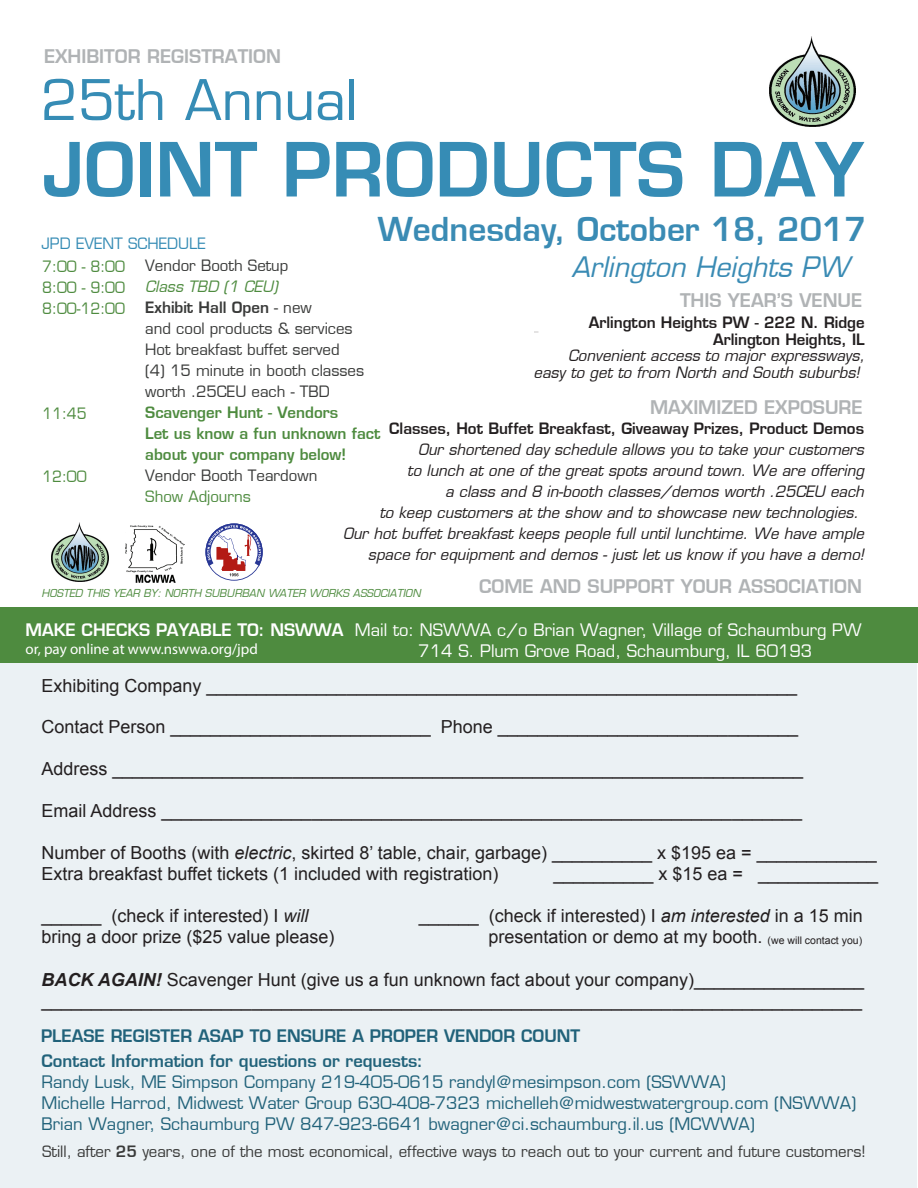
<style>
.page{position:relative;width:918px;height:1188px;background:#fff}
.page>*{position:absolute;margin:0;border:0;box-sizing:border-box;transform-origin:0 0}
.t1{font:600 72px "Palindrome S Si";color:#368cb5}
.t2{font:54px "Palindrome S Si";color:#368cb5}
.t3{font:600 31.5px "Palindrome S Si";color:#3a8bb4}
.t4{font:italic 27px "Palindrome S Si";color:#3a8bb4}
.t5{font:18px/21px "Arial";color:#231f20}
.t6{font:600 18px "Palindrome S Si";color:#b0b3b5}
.t7{font:16.5px/21px "Palindrome S Si";color:#21627a}
.t8{font:16.5px/21px "Palindrome S Si";color:#fff}
.t9{font:600 16.5px "Palindrome S Si";color:#21627a}
.t10{font:italic 15px/16.5px "Palindrome S Si";color:#231f20}
.t11{font:15px/21px "Palindrome S Si";color:#393a39}
.t12{font:600 15px/16.5px "Palindrome S Si";color:#231f20;text-align:right}
.t13{font:600 15px/21px "Palindrome S Si";color:#4e8b3f}
.t14{font:15px/21px "Palindrome S Si";color:#4e8b3f;text-align:justify;scale:.96 1}
.t15{font:15px "Myriad Pro";color:#fff}
.t16{font:15px "Palindrome S Si";color:#368cb5}
.t17{font:15px "Palindrome S Si";color:#4e8b3f}
.t18{font:italic 10.5px "Palindrome S Si";color:#4e8b3f}
.s1{font-style:italic;color:#4e8b3f}
.s2{font-weight:600}
.s3{font-style:italic}
.s4{font-size:10.5px}
.s5{font-weight:700;font-style:italic}
</style>
<div class="page">
<div style="left:0;top:663px;width:916px;height:525px;background:#ebf1f4"></div>
<div style="left:0;top:608px;width:918px;height:55px;background:#4e8b3f"></div>
<img style="left:126px;top:525px;width:58px;height:58px">
<img style="left:51px;top:522px;width:57px;height:59px">
<svg style="left:205px;top:523px;width:58px;height:58px"></svg>
<img style="left:769px;top:37px;width:87px;height:90px">
<p class="t6" style="left:44px;top:45px;width:238px">EXHIBITOR REGISTRATION</p>
<h2 class="t2" style="left:40px;top:67px;width:318px">25th Annual</h2>
<h1 class="t1" style="left:42px;top:124px;width:823px">JOINT PRODUCTS DAY</h1>
<h3 class="t3" style="left:378px;top:209px;width:490px">Wednesday, October 18, 2017</h3>
<h3 class="t4" style="left:571px;top:250px;width:279px">Arlington Heights PW</h3>
<p class="t16" style="left:42px;top:234px;width:166px">JPD EVENT SCHEDULE</p>
<p class="t11" style="left:145px;top:255px;width:145px">Vendor Booth Setup</p>
<p class="t11" style="left:145px;top:276px;width:220px"><span class="s1">Class TBD (1 CEU)<br></span><span class="s2">Exhibit Hall Open</span> - new<br>and cool products &amp; services<br>Hot breakfast buffet served<br>(4) 15 minute in booth classes worth .25CEU each - TBD</p>
<p class="t13" style="left:145px;top:402px;width:237px">Scavenger Hunt - Vendors<br>Let us know a fun unknown fact about your company below!</p>
<p class="t11" style="left:145px;top:465px;width:174px">Vendor Booth Teardown</p>
<p class="t17" style="left:145px;top:488px;width:107px">Show Adjourns</p>
<p class="t14" style="left:42px;top:256px;width:88px">7:00 - 8:00<br>8:00 - 9:00<br>8:00-12:00</p>
<p class="t6" style="left:680px;top:289px;width:184px">THIS YEAR’S VENUE</p>
<p class="t12" style="left:589px;top:314px;width:278px">Arlington Heights PW - 222 N. Ridge<br>Arlington Heights, IL</p>
<p class="t10" style="left:534px;top:348px;width:333px;text-indent:34px">Convenient access to major expressways, easy to get to from North and South suburbs!</p>
<p class="t6" style="left:650px;top:396px;width:214px">MAXIMIZED EXPOSURE</p>
<p class="t14" style="left:42px;top:403px;width:48px">11:45</p>
<p class="t12" style="left:389px;top:419px;width:476px">Classes, Hot Buffet Breakfast, Giveaway Prizes, Product Demos</p>
<p class="t10" style="left:418px;top:441px;width:447px">Our shortened day schedule allows you to take your customers</p>
<p class="t10" style="left:407px;top:462px;width:458px">to lunch at one of the great spots around town. We are offering</p>
<p class="t10" style="left:445px;top:483px;width:420px">a class and 8 in-booth classes/demos worth .25CEU each</p>
<p class="t10" style="left:379px;top:504px;width:481px">to keep customers at the show and to showcase new technologies.</p>
<p class="t10" style="left:343px;top:525px;width:522px">Our hot buffet breakfast keeps people full until lunchtime. We have ample</p>
<p class="t10" style="left:368px;top:546px;width:498px">space for equipment and demos - just let us know if you have a demo!</p>
<p class="t14" style="left:42px;top:466px;width:48px">12:00</p>
<p class="t18" style="left:42px;top:587px;width:381px">HOSTED THIS YEAR BY: NORTH SUBURBAN WATER WORKS ASSOCIATION</p>
<p class="t6" style="left:479px;top:575px;width:384px">COME AND SUPPORT YOUR ASSOCIATION</p>
<p class="t8" style="left:418px;top:619px;width:445px;text-indent:-393px"><span class="s2">MAKE CHECKS PAYABLE TO: NSWWA</span> Mail to: NSWWA c/o Brian Wagner, Village of Schaumburg PW<br>714 S. Plum Grove Road, Schaumburg, IL 60193</p>
<p class="t5" style="left:42px;top:675px;width:757px">Exhibiting Company ___________________________________________________________</p>
<p class="t5" style="left:42px;top:717px;width:758px">Contact Person __________________________ Phone ______________________________</p>
<p class="t5" style="left:42px;top:759px;width:763px">Address _____________________________________________________________________</p>
<p class="t5" style="left:42px;top:801px;width:762px">Email Address ________________________________________________________________</p>
<p class="t5" style="left:42px;top:843px;width:837px">Number of Booths (with <span class="s3">electric</span>, skirted 8’ table, chair, garbage) __________ x $195 ea = ____________<br>Extra breakfast buffet tickets (1 included with registration)</p>
<p class="t15" style="left:26px;top:640px;width:234px">or, pay online at www.nswwa.org/jpd</p>
<p class="t5" style="left:553px;top:864px;width:326px">__________ x $15 ea = ____________</p>
<p class="t5" style="left:42px;top:906px;width:269px">______ (check if interested) I <span class="s3">will</span></p>
<p class="t5" style="left:419px;top:906px;width:446px">______ (check if interested) I <span class="s3">am interested</span> in a 15 min</p>
<p class="t5" style="left:42px;top:927px;width:295px">bring a door prize ($25 value please)</p>
<p class="t5" style="left:489px;top:927px;width:375px">presentation or demo at my booth. <span class="s4">(we will contact you)</span></p>
<p class="t5" style="left:42px;top:969px;width:824px"><span class="s5">BACK AGAIN!</span> Scavenger Hunt (give us a fun unknown fact about your company)_________________ __________________________________________________________________________________</p>
<p class="t9" style="left:41px;top:1026px;width:541px">PLEASE REGISTER ASAP TO ENSURE A PROPER VENDOR COUNT</p>
<p class="t9" style="left:42px;top:1051px;width:383px">Contact Information for questions or requests:</p>
<p class="t7" style="left:42px;top:1072px;width:816px">Randy Lusk, ME Simpson Company 219-405-0615 randyl@mesimpson.com (SSWWA)<br>Michelle Harrod, Midwest Water Group 630-408-7323 michelleh@midwestwatergroup.com (NSWWA)<br>Brian Wagner, Schaumburg PW 847-923-6641 bwagner@ci.schaumburg.il.us (MCWWA)</p>
<p class="t11" style="left:42px;top:1140px;width:825px">Still, after <span class="s2">25</span> years, one of the most economical, effective ways to reach out to your current and future customers!</p>
</div>
